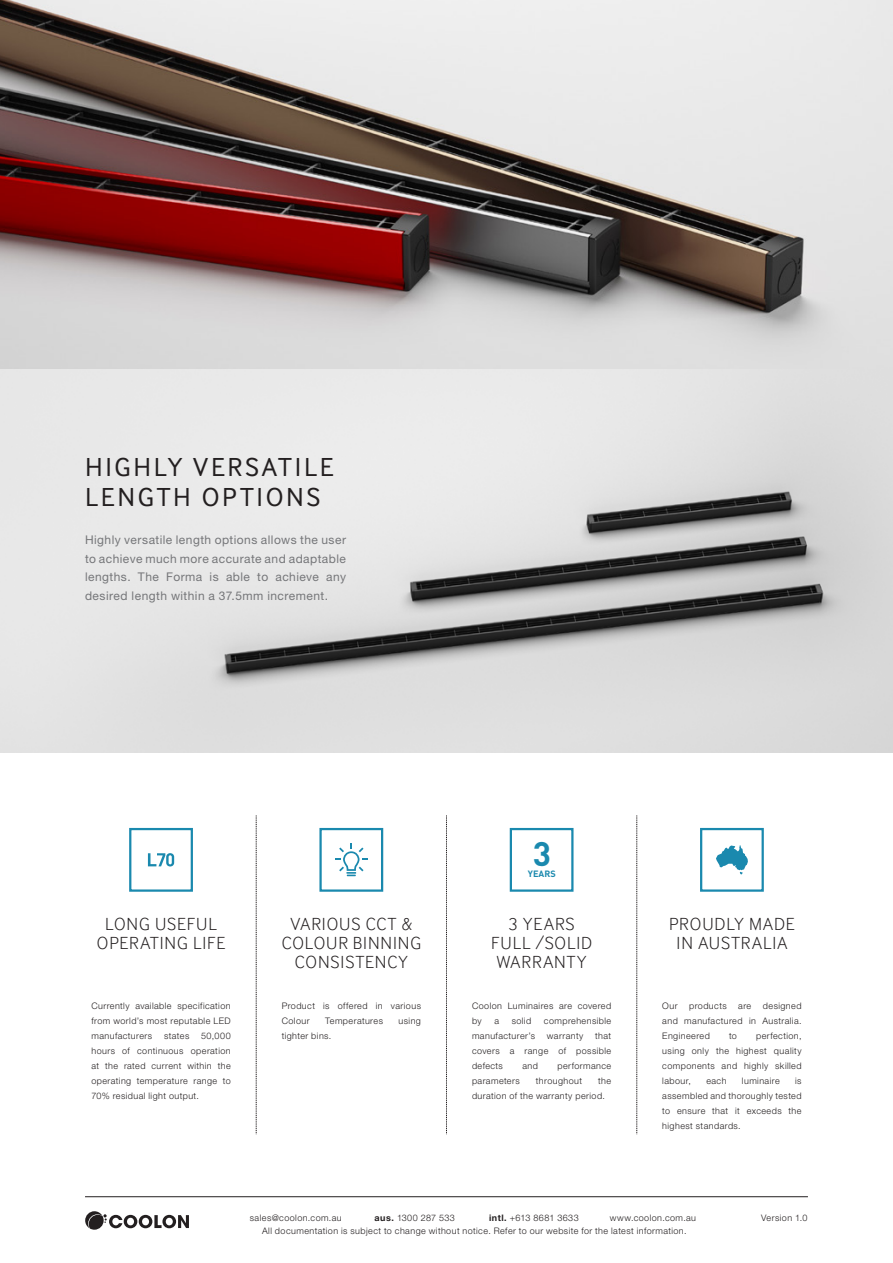
<style>
.page{position:relative;width:893px;height:1263px;background:#fff}
.page>*{position:absolute;margin:0;border:0;box-sizing:border-box;transform-origin:0 0}
.t1{font:700 33.6px "DIN Pro";color:#1a89ae}
.key_-_headings{font:27px/30px "Inter Face";letter-spacing:.1em;color:#231f20}
.t2{font:300 18px/18.8px "Inter Face";letter-spacing:.05em;color:#231f20;text-align:center}
.key_-_bodycopy{font:12px/18.8px "Helvetica Neue LT Std";letter-spacing:.035em;color:#757679;text-align:justify}
.bodycopy{font:300 9px/15px "Helvetica Neue LT Std";letter-spacing:.05em;color:#231f20;text-align:justify}
.t3{font:700 9px "DIN Pro";color:#1a89ae}
.s1{font-weight:700}
</style>
<div class="page">
<svg style="left:85px;top:1211px;width:104px;height:19px"></svg>
<hr style="left:85px;top:1196px;width:723px;height:1px;background:#231f20">
<img style="left:0;top:0;width:893px;height:753px">
<svg style="left:256px;top:815px;width:1px;height:320px"></svg>
<svg style="left:446px;top:815px;width:1px;height:320px"></svg>
<svg style="left:636px;top:815px;width:1px;height:320px"></svg>
<svg style="left:148px;top:853px;width:26px;height:13px"></svg>
<div style="left:129px;top:828px;width:64px;height:64px;border:2px solid #1a89ae"></div>
<div style="left:319px;top:828px;width:64px;height:64px;border:2px solid #1a89ae"></div>
<svg style="left:335px;top:843px;width:33px;height:33px"></svg>
<div style="left:510px;top:828px;width:63px;height:64px;border:2px solid #1a89ae"></div>
<div style="left:700px;top:828px;width:64px;height:64px;border:2px solid #1a89ae"></div>
<svg style="left:716px;top:845px;width:32px;height:30px"></svg>
<p class="key_-_headings" style="left:85px;top:452px;width:250px">HIGHLY VERSATILE<br>LENGTH OPTIONS</p>
<p class="key_-_bodycopy" style="left:85px;top:530px;width:263px">Highly versatile length options allows the user to achieve much more accurate and adaptable lengths. The Forma is able to achieve any desired length within a 37.5mm increment.</p>
<p class="t1" style="left:533px;top:831px;width:20px">3</p>
<p class="t3" style="left:528px;top:868px;width:29px">YEARS</p>
<p class="t2" style="left:97px;top:915px;width:130px">LONG USEFUL<br>OPERATING LIFE</p>
<p class="t2" style="left:282px;top:915px;width:141px">VARIOUS CCT &amp;<br>COLOUR BINNING<br>CONSISTENCY</p>
<p class="t2" style="left:491px;top:915px;width:102px">3 YEARS<br>FULL /SOLID<br>WARRANTY</p>
<p class="t2" style="left:669px;top:915px;width:127px">PROUDLY MADE<br>IN AUSTRALIA</p>
<p class="bodycopy" style="left:91px;top:998px;width:141px">Currently available specification from world’s most reputable LED manufacturers</p>
<p class="bodycopy" style="left:472px;top:998px;width:141px">Coolon Luminaires are covered by</p>
<p class="bodycopy" style="left:662px;top:998px;width:17px">Our</p>
<p class="bodycopy" style="left:689px;top:998px;width:39px">products</p>
<p class="bodycopy" style="left:738px;top:998px;width:14px">are</p>
<p class="bodycopy" style="left:282px;top:998px;width:141px">Product is offered in various<br>Colour</p>
<p class="bodycopy" style="left:662px;top:998px;width:141px;text-indent:101px">designed and manufactured in Australia.<br>Engineered</p>
<p class="bodycopy" style="left:325px;top:1013px;width:59px">Temperatures</p>
<p class="bodycopy" style="left:399px;top:1013px;width:24px">using</p>
<p class="bodycopy" style="left:282px;top:1028px;width:51px">tighter bins.</p>
<p class="bodycopy" style="left:494px;top:1013px;width:6px">a</p>
<p class="bodycopy" style="left:512px;top:1013px;width:21px">solid</p>
<p class="bodycopy" style="left:544px;top:1013px;width:69px">comprehensible</p>
<p class="bodycopy" style="left:472px;top:1028px;width:65px">manufacturer’s</p>
<p class="bodycopy" style="left:547px;top:1028px;width:38px">warranty</p>
<p class="bodycopy" style="left:472px;top:1028px;width:141px;text-indent:123px">that covers a range of possible defects</p>
<p class="bodycopy" style="left:662px;top:1028px;width:141px;text-indent:94px">perfection, using only the highest quality components and highly skilled labour,</p>
<p class="bodycopy" style="left:91px;top:1028px;width:141px;text-indent:110px">50,000 hours of continuous operation at the rated current within the operating temperature range to 70% residual light output.</p>
<p class="bodycopy" style="left:164px;top:1028px;width:27px">states</p>
<p class="bodycopy" style="left:729px;top:1028px;width:9px">to</p>
<p class="bodycopy" style="left:522px;top:1058px;width:17px">and</p>
<p class="bodycopy" style="left:557px;top:1058px;width:55px">performance</p>
<p class="bodycopy" style="left:472px;top:1073px;width:141px;text-indent:126px">the duration of the warranty period.</p>
<p class="bodycopy" style="left:472px;top:1073px;width:49px">parameters</p>
<p class="bodycopy" style="left:536px;top:1073px;width:48px">throughout</p>
<p class="bodycopy" style="left:662px;top:1073px;width:141px;text-indent:133px">is assembled and thoroughly tested to ensure that it exceeds the highest standards.</p>
<p class="bodycopy" style="left:706px;top:1073px;width:22px">each</p>
<p class="bodycopy" style="left:742px;top:1073px;width:39px">luminaire</p>
<p class="bodycopy" style="left:250px;top:1210px;width:93px">sales@coolon.com.au</p>
<p class="bodycopy" style="left:375px;top:1210px;width:82px"><span class="s1">aus.</span> 1300 287 533</p>
<p class="bodycopy" style="left:489px;top:1210px;width:91px"><span class="s1">intl.</span> +613 8681 3633</p>
<p class="bodycopy" style="left:610px;top:1210px;width:88px">www.coolon.com.au</p>
<p class="bodycopy" style="left:761px;top:1210px;width:48px">Version 1.0</p>
<p class="bodycopy" style="left:262px;top:1223px;width:426px">All documentation is subject to change without notice. Refer to our website for the latest information.</p>
</div>
